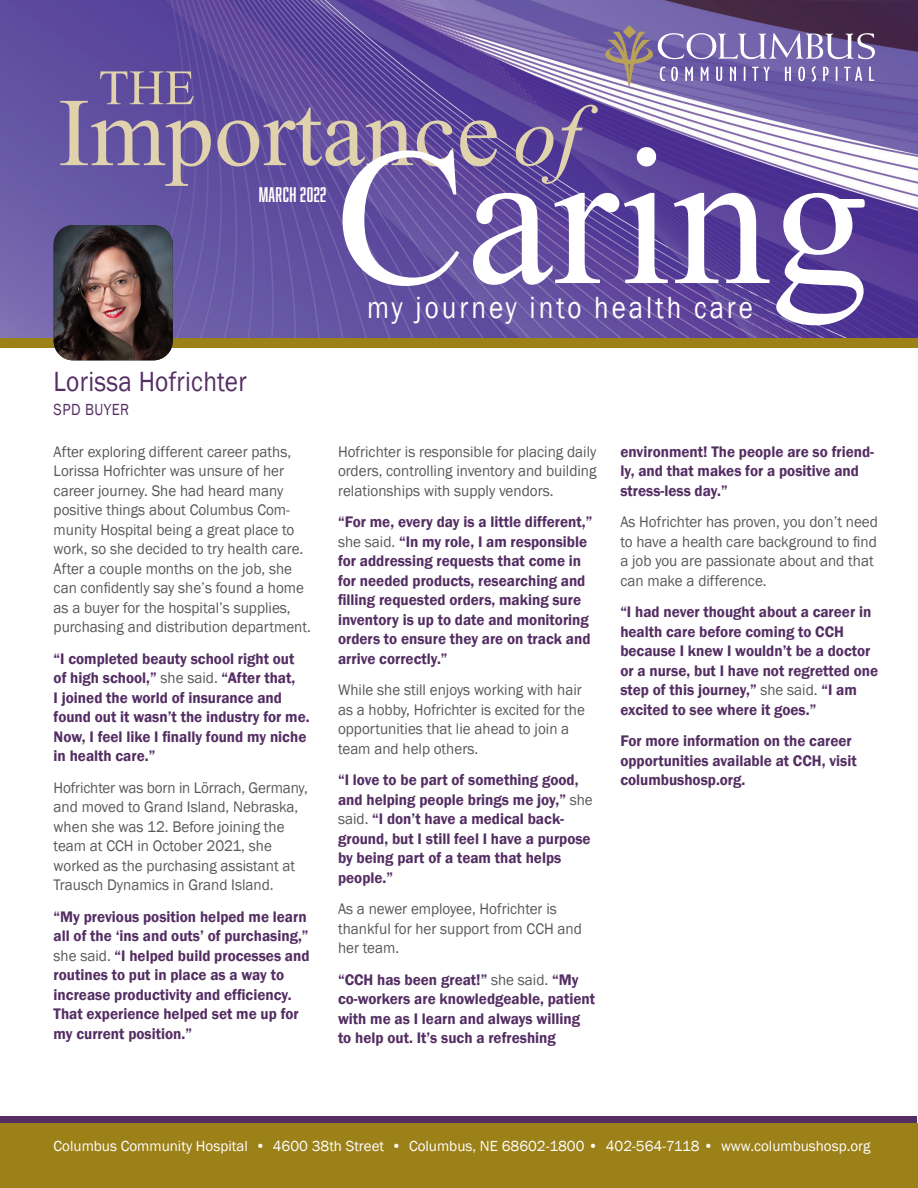
<style>
.page{position:relative;width:918px;height:1188px;background:#fff}
.page>*{position:absolute;margin:0;border:0;box-sizing:border-box;transform-origin:0 0}
.t1{font:31.5px "Franklin Gothic";letter-spacing:.11em;color:#fff;scale:.86 1}
.t2{font:28.5px "Franklin Gothic";letter-spacing:.01em;color:#542e63;scale:.89 1}
.t3{font:19.5px "Abolition Round";letter-spacing:.02em;color:#fff}
.t4{font:16.5px "Franklin Gothic";letter-spacing:.03em;color:#542e63;scale:.89 1}
.t5{font:600 15.75px/19.5px "Franklin Gothic";color:#542e63;scale:.96 1}
.t6{font:15.75px/19.5px "Franklin Gothic";color:#57585a;scale:.96 1}
.t7{font:15px "Franklin Gothic";color:#fff}
.s1{font-weight:400;color:#57585a}
</style>
<div class="page">
<svg style="left:1px;top:1117px;width:916px;height:7px;background:#5e3958"></svg>
<div style="left:0;top:338px;width:918px;height:10px;background:#9c8118"></div>
<img style="left:0;top:0;width:918px;height:338px">
<img style="left:656px;top:27px;width:218px;height:59px">
<img style="left:605px;top:26px;width:47px;height:59px">
<div style="left:0;top:1124px;width:918px;height:64px;background:#9c8118"></div>
<svg style="left:60px;top:101px;width:538px;height:85px;background:#7866a1"></svg>
<svg style="left:100px;top:71px;width:94px;height:33px;background:#8171a1"></svg>
<svg style="left:343px;top:147px;width:522px;height:178px"></svg>
<img style="left:54px;top:225px;width:119px;height:135px">
<p class="t3" style="left:259px;top:183px;width:69px">MARCH 2022</p>
<p class="t2" style="left:54px;top:363px;width:219px">Lorissa Hofrichter</p>
<p class="t4" style="left:54px;top:399px;width:86px">SPD BUYER</p>
<p class="t6" style="left:54px;top:442px;width:269px">After exploring different career paths, Lorissa Hofrichter was unsure of her career journey. She had heard many positive things about Columbus Com&shy;munity Hospital being a great place to work, so she decided to try health care.<br>After a couple months on the job, she can confidently say she’s found a home as a buyer for the hospital’s supplies, purchasing and distribution department.</p>
<p class="t5" style="left:54px;top:649px;width:268px">“I completed beauty school right out of high school,” <span class="s1">she said.</span> “After that,<br>I joined the world of insurance and found out it wasn’t the industry for me.<br>Now, I feel like I finally found my niche in health care.”</p>
<p class="t6" style="left:54px;top:778px;width:266px">Hofrichter was born in Lörrach, Germany, and moved to Grand Island, Nebraska, when she was 12. Before joining the team at CCH in October 2021, she worked as the purchasing assistant at Trausch Dynamics in Grand Island.</p>
<p class="t5" style="left:54px;top:907px;width:268px">“My previous position helped me learn all of the ‘ins and outs’ of purchasing,” <span class="s1">she said.</span> “I helped build processes and routines to put in place as a way to increase productivity and efficiency.<br>That experience helped set me up for my current position.”</p>
<p class="t1" style="left:367px;top:288px;width:450px">my journey into health care</p>
<p class="t6" style="left:338px;top:442px;width:271px;text-align:justify">Hofrichter is responsible for placing daily orders, controlling inventory and building relationships with supply vendors.</p>
<p class="t5" style="left:338px;top:512px;width:266px">“For me, every day is a little different,” <span class="s1">she said.</span> “In my role, I am responsible for addressing requests that come in for needed products, researching and filling requested orders, making sure inventory is up to date and monitoring orders to ensure they are on track and arrive correctly.”</p>
<p class="t6" style="left:338px;top:681px;width:259px">While she still enjoys working with hair as a hobby, Hofrichter is excited for the opportunities that lie ahead to join a team and help others.</p>
<p class="t5" style="left:338px;top:770px;width:267px">“I love to be part of something good, and helping people brings me joy,” <span class="s1">she said.</span> “I don’t have a medical back&shy;ground, but I still feel I have a purpose by being part of a team that helps people.”</p>
<p class="t6" style="left:338px;top:900px;width:256px">As a newer employee, Hofrichter is thankful for her support from CCH and her team.</p>
<p class="t5" style="left:338px;top:970px;width:269px">“CCH has been great!” <span class="s1">she said.</span> “My co-workers are knowledgeable, patient with me as I learn and always willing to help out. It’s such a refreshing</p>
<p class="t5" style="left:620px;top:442px;width:266px">environment! The people are so friend&shy;ly, and that makes for a positive and stress-less day.”</p>
<p class="t6" style="left:620px;top:513px;width:270px">As Hofrichter has proven, you don’t need to have a health care background to find a job you are passionate about and that can make a difference.</p>
<p class="t5" style="left:620px;top:602px;width:270px">“I had never thought about a career in health care before coming to CCH because I knew I wouldn’t be a doctor or a nurse, but I have not regretted one step of this journey,” <span class="s1">she said.</span> “I am excited to see where it goes.”</p>
<p class="t5" style="left:620px;top:731px;width:248px">For more information on the career opportunities available at CCH, visit columbushosp.org.</p>
<p class="t7" style="left:54px;top:1136px;width:818px">Columbus Community Hospital • 4600 38th Street • Columbus, NE 68602-1800 • 402-564-7118 • www.columbushosp.org</p>
</div>
